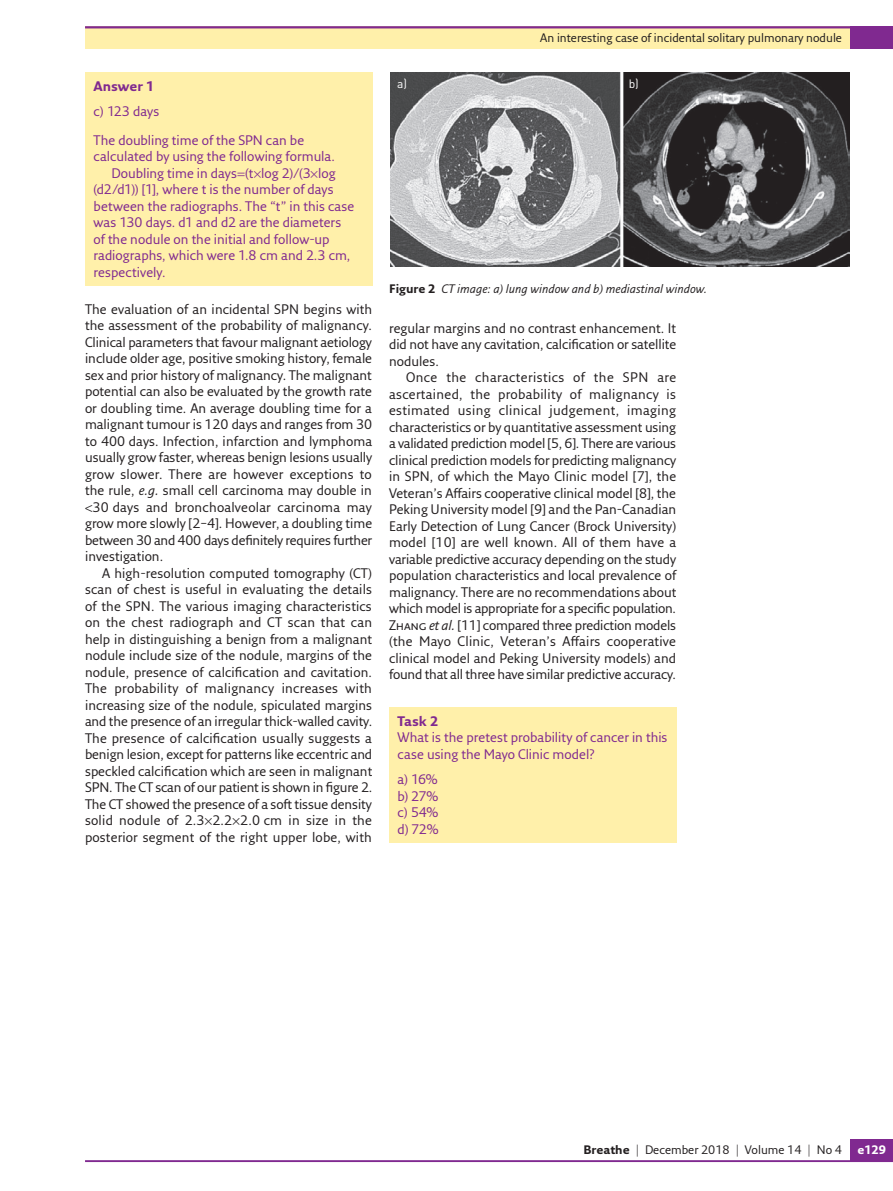
<style>
.page{position:relative;width:893px;height:1191px;background:#fff}
.page>*{position:absolute;margin:0;border:0;box-sizing:border-box;transform-origin:0 0}
.t1{font:13.5px/16.5px "Fresco Sans Pro";color:#231f20;text-align:justify}
.t2{font:13.5px/16.5px "Fresco Sans Pro";color:#802990}
.t3{font:13.5px "Fresco Sans Pro";letter-spacing:-.02em;color:#231f20}
.t4{font:13.5px "Fresco Sans Pro";letter-spacing:.02em;color:#231f20}
.t5{font:700 13.5px "Fresco Sans Pro";letter-spacing:.005em;color:#802990}
.t6{font:12px "Fresco Sans Pro";color:#231f20}
.t7{font:italic 12px "Fresco Sans Pro";color:#231f20}
.t8{font:700 12px "Fresco Sans Pro";color:#fff}
.t9{font:12px "DIN Pro";color:#fff}
.s1{font-style:italic}
.s2{font-weight:700;font-style:normal}
.s3{font-weight:700}
</style>
<div class="page">
<hr style="left:85px;top:1160px;width:808px;height:2px;background:#802990">
<div style="left:850px;top:1138px;width:43px;height:23px;background:#802990"></div>
<div style="left:85px;top:26px;width:808px;height:23px;background:#fff0aa"></div>
<hr style="left:85px;top:26px;width:808px;height:2px;background:#802990">
<div style="left:850px;top:26px;width:43px;height:23px;background:#802990"></div>
<div style="left:85px;top:72px;width:287px;height:213px;background:#fff0aa"></div>
<div style="left:389px;top:707px;width:287px;height:135px;background:#fff0aa"></div>
<img style="left:390px;top:72px;width:459px;height:194px">
<p class="t5" style="left:94px;top:78px;width:62px">Answer 1</p>
<p class="t2" style="left:94px;top:97px;width:212px;line-height:28.5px">c) 123 days<br>The doubling time of the SPN can be</p>
<p class="t2" style="left:94px;top:148px;width:243px">calculated by using the following formula.</p>
<p class="t2" style="left:112px;top:165px;width:226px">Doubling time in days (t log 2)/(3 log</p>
<p class="t2" style="left:94px;top:181px;width:242px">(d2/d1)) [1], where t is the number of days</p>
<p class="t2" style="left:94px;top:198px;width:262px">between the radiographs. The “t” in this case</p>
<p class="t2" style="left:94px;top:214px;width:249px">was 130 days. d1 and d2 are the diameters</p>
<p class="t2" style="left:94px;top:231px;width:237px">of the nodule on the initial and follow-up</p>
<p class="t2" style="left:94px;top:247px;width:258px">radiographs, which were 1.8 cm and 2.3 cm,</p>
<p class="t2" style="left:94px;top:264px;width:73px">respectively.</p>
<p class="t1" style="left:85px;top:300px;width:289px">The evaluation of an incidental SPN begins with</p>
<p class="t1" style="left:85px;top:317px;width:288px">the assessment of the probability of malignancy.</p>
<p class="t1" style="left:85px;top:333px;width:288px">Clinical parameters that favour malignant aetiology</p>
<p class="t1" style="left:85px;top:350px;width:289px">include older age, positive smoking history, female</p>
<p class="t1" style="left:85px;top:366px;width:288px">sex and prior history of malignancy. The malignant</p>
<p class="t1" style="left:85px;top:383px;width:288px">potential can also be evaluated by the growth rate</p>
<p class="t1" style="left:85px;top:399px;width:288px">or doubling time. An average doubling time for a</p>
<p class="t1" style="left:85px;top:416px;width:289px">malignant tumour is 120 days and ranges from 30</p>
<p class="t1" style="left:85px;top:432px;width:289px">to 400 days. Infection, infarction and lymphoma</p>
<p class="t1" style="left:85px;top:449px;width:289px">usually grow faster, whereas benign lesions usually</p>
<p class="t1" style="left:85px;top:465px;width:288px">grow slower. There are however exceptions to</p>
<p class="t1" style="left:85px;top:482px;width:288px">the rule, <span class="s1">e.g.</span> small cell carcinoma may double in</p>
<p class="t1" style="left:93px;top:498px;width:281px">30 days and bronchoalveolar carcinoma may</p>
<p class="t1" style="left:85px;top:515px;width:289px">grow more slowly [2–4]. However, a doubling time</p>
<p class="t3" style="left:85px;top:531px;width:289px">between 30 and 400 days definitely requires further</p>
<p class="t1" style="left:85px;top:548px;width:80px">investigation.</p>
<p class="t1" style="left:102px;top:564px;width:271px">A high-resolution computed tomography (CT)</p>
<p class="t1" style="left:85px;top:581px;width:289px">scan of chest is useful in evaluating the details</p>
<p class="t1" style="left:85px;top:597px;width:288px">of the SPN. The various imaging characteristics</p>
<p class="t1" style="left:85px;top:614px;width:289px">on the chest radiograph and CT scan that can</p>
<p class="t1" style="left:85px;top:630px;width:289px">help in distinguishing a benign from a malignant</p>
<p class="t1" style="left:85px;top:647px;width:288px">nodule include size of the nodule, margins of the</p>
<p class="t1" style="left:85px;top:663px;width:289px">nodule, presence of calcification and cavitation.</p>
<p class="t4" style="left:85px;top:680px;width:288px">The probability of malignancy increases with</p>
<p class="t1" style="left:85px;top:696px;width:288px">increasing size of the nodule, spiculated margins</p>
<p class="t1" style="left:85px;top:713px;width:289px">and the presence of an irregular thick-walled cavity.</p>
<p class="t1" style="left:85px;top:729px;width:288px">The presence of calcification usually suggests a</p>
<p class="t1" style="left:85px;top:746px;width:289px">benign lesion, except for patterns like eccentric and</p>
<p class="t1" style="left:85px;top:762px;width:289px">speckled calcification which are seen in malignant</p>
<p class="t1" style="left:85px;top:779px;width:289px">SPN. The CT scan of our patient is shown in figure 2.</p>
<p class="t1" style="left:85px;top:795px;width:288px">The CT showed the presence of a soft tissue density</p>
<p class="t1" style="left:85px;top:812px;width:288px">solid nodule of 2.3 2.2 2.0 cm in size in the</p>
<p class="t1" style="left:85px;top:828px;width:288px">posterior segment of the right upper lobe, with</p>
<p class="t6" style="left:540px;top:30px;width:303px">An interesting case of incidental solitary pulmonary nodule</p>
<p class="t9" style="left:397px;top:75px;width:11px">a)</p>
<p class="t9" style="left:629px;top:75px;width:12px">b)</p>
<p class="t7" style="left:389px;top:281px;width:319px"><span class="s2">Figure 2</span> CT image: a) lung window and b) mediastinal window.</p>
<p class="t1" style="left:389px;top:319px;width:289px">regular margins and no contrast enhancement. It did not have any cavitation, calcification or satellite nodules.</p>
<p class="t1" style="left:389px;top:369px;width:289px;text-indent:17px">Once the characteristics of the SPN are ascertained, the probability of malignancy is estimated using clinical judgement, imaging characteristics or by quantitative assessment using a validated prediction model [5, 6]. There are various clinical prediction models for predicting malignancy in SPN, of which the Mayo Clinic model [7], the Veteran’s Affairs cooperative clinical model [8], the Peking University model [9] and the Pan-Canadian Early Detection of Lung Cancer (Brock University) model [10] are well known. All of them have a variable predictive accuracy depending on the study population characteristics and local prevalence of malignancy. There are no recommendations about which model is appropriate for a specific population.<br>Zhang <span class="s1">et al.</span> [11] compared three prediction models (the Mayo Clinic, Veteran’s Affairs cooperative clinical model and Peking University models) and found that all three have similar predictive accuracy.</p>
<p class="t5" style="left:398px;top:712px;width:42px">Task 2</p>
<p class="t2" style="left:398px;top:728px;width:271px">What is the pretest probability of cancer in this case using the Mayo Clinic model?</p>
<p class="t2" style="left:398px;top:770px;width:42px;text-align:justify">a) 16% b) 27% c) 54% d) 72%</p>
<p class="t6" style="left:583px;top:1142px;width:260px"><span class="s3">Breathe</span> | December 2018 | Volume 14 | No 4</p>
<p class="t8" style="left:857px;top:1142px;width:30px">e129</p>
</div>
